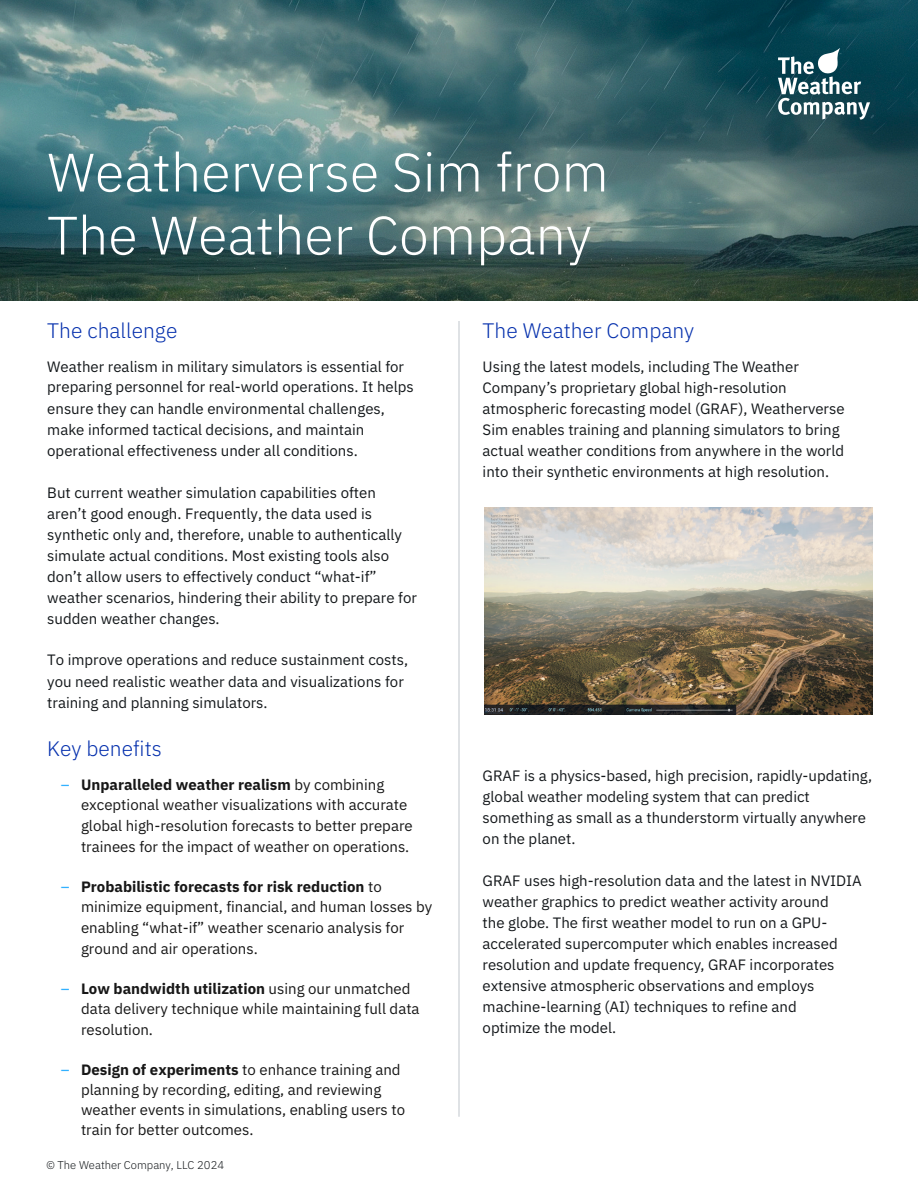
<style>
.page{position:relative;width:918px;height:1188px;background:#fff}
.page>*{position:absolute;margin:0;border:0;box-sizing:border-box;transform-origin:0 0}
.paragraph_title{font:300 54px/63px "IBM Plex Sans";color:#fff}
.paragraph_title-2{font:300 21px "IBM Plex Sans";color:#0530ad}
.body{font:15px/21px "IBM Plex Sans";color:#13171a}
.paragraph_title-3{font:15px/20.9px "IBM Plex Sans";color:#13171a}
.t1{font:15px/20.5px "IBM Plex Sans";color:#171717}
.t2{font:300 11.25px "IBM Plex Sans";color:#13171a}
.s1{font-family:"IBM Plex Sans Text";color:#32b1ff}
.s2{font-weight:700}
</style>
<div class="page">
<img style="left:0;top:0;width:918px;height:301px">
<svg style="left:778px;top:48px;width:92px;height:72px"></svg>
<hr style="left:459px;top:321px;width:1px;height:796px;background:#c1c7cd">
<img style="left:484px;top:507px;width:388px;height:208px">
<p class="paragraph_title" style="left:47px;top:136px;width:563px">Weatherverse Sim from<br>The Weather Company</p>
<p class="paragraph_title-2" style="left:47px;top:315px;width:132px">The challenge</p>
<p class="paragraph_title-3" style="left:47px;top:355px;width:368px">Weather realism in military simulators is essential for preparing personnel for real-world operations. It helps ensure they can handle environmental challenges, make informed tactical decisions, and maintain operational effectiveness under all conditions.</p>
<p class="paragraph_title-3" style="left:47px;top:481px;width:371px">But current weather simulation capabilities often aren’t good enough. Frequently, the data used is synthetic only and, therefore, unable to authentically simulate actual conditions. Most existing tools also don’t allow users to effectively conduct “what-if” weather scenarios, hindering their ability to prepare for sudden weather changes.</p>
<p class="paragraph_title-3" style="left:47px;top:648px;width:363px;line-height:21.6px">To improve operations and reduce sustainment costs, you need realistic weather data and visualizations for training and planning simulators.</p>
<p class="paragraph_title-2" style="left:47px;top:733px;width:116px">Key benefits</p>
<p class="t1" style="left:81px;top:773px;width:333px;text-indent:-20px"><span class="s1">–</span> <span class="s2">Unparalleled weather realism</span> by combining exceptional weather visualizations with accurate global high-resolution forecasts to better prepare trainees for the impact of weather on operations.</p>
<p class="t1" style="left:81px;top:875px;width:353px;text-indent:-20px"><span class="s1">–</span> <span class="s2">Probabilistic forecasts for risk reduction</span> to minimize equipment, financial, and human losses by enabling “what-if” weather scenario analysis for ground and air operations.</p>
<p class="t1" style="left:81px;top:977px;width:340px;text-indent:-20px"><span class="s1">–</span> <span class="s2">Low bandwidth utilization</span> using our unmatched data delivery technique while maintaining full data resolution.</p>
<p class="t1" style="left:81px;top:1058px;width:326px;line-height:20.1px;text-indent:-20px"><span class="s1">–</span> <span class="s2">Design of experiments</span> to enhance training and planning by recording, editing, and reviewing weather events in simulations, enabling users to train for better outcomes.</p>
<p class="t2" style="left:46px;top:1157px;width:179px">© The Weather Company, LLC 2024</p>
<p class="paragraph_title-2" style="left:483px;top:315px;width:213px">The Weather Company</p>
<p class="body" style="left:483px;top:355px;width:364px">Using the latest models, including The Weather Company’s proprietary global high-resolution atmospheric forecasting model (GRAF), Weatherverse Sim enables training and planning simulators to bring actual weather conditions from anywhere in the world into their synthetic environments at high resolution.</p>
<p class="body" style="left:483px;top:763px;width:391px">GRAF is a physics-based, high precision, rapidly-updating, global weather modeling system that can predict something as small as a thunderstorm virtually anywhere on the planet.</p>
<p class="body" style="left:483px;top:868px;width:381px">GRAF uses high-resolution data and the latest in NVIDIA weather graphics to predict weather activity around<br>the globe. The first weather model to run on a GPU&shy;accelerated supercomputer which enables increased resolution and update frequency, GRAF incorporates extensive atmospheric observations and employs machine-learning (AI) techniques to refine and<br>optimize the model.</p>
</div>
